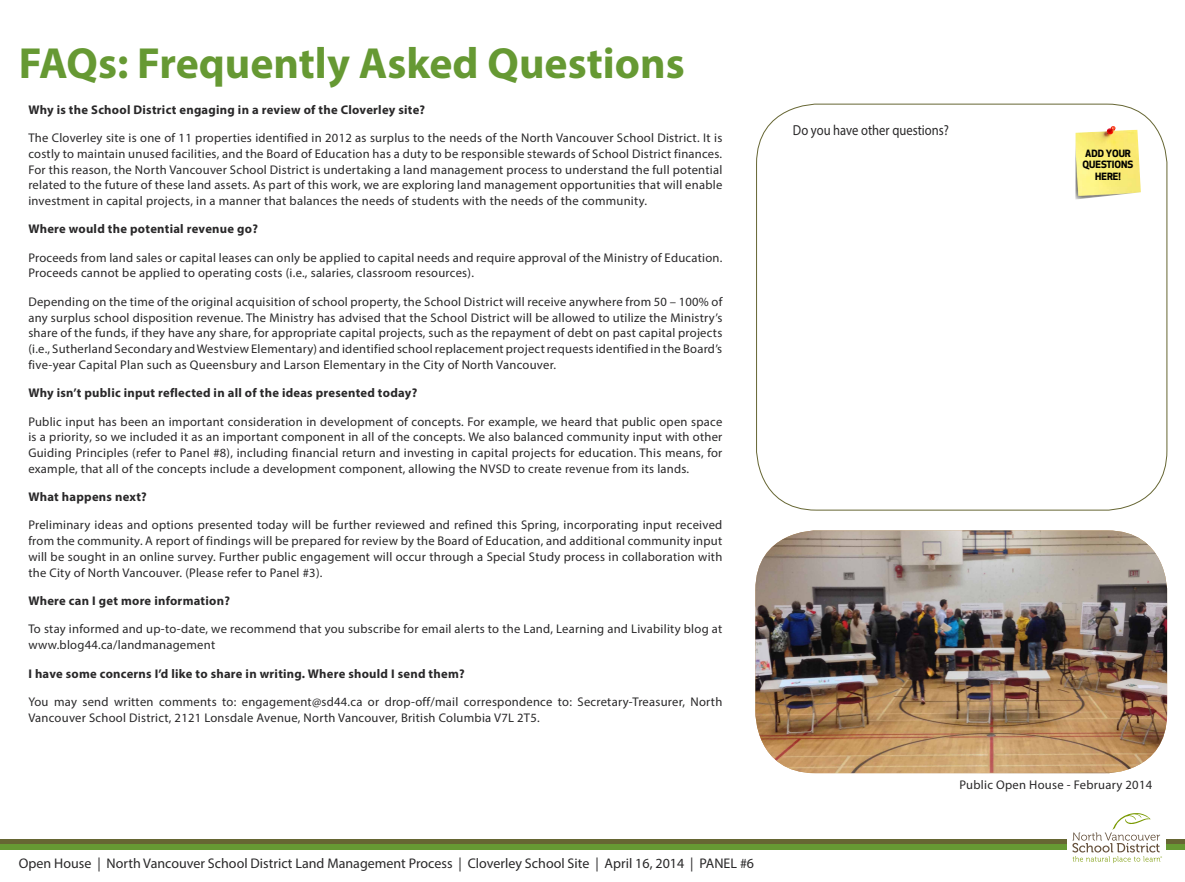
<style>
.page{position:relative;width:1185px;height:882px;background:#fff}
.page>*{position:absolute;margin:0;border:0;box-sizing:border-box;transform-origin:0 0}
.t1{font:700 43.75px "Myriad Pro";color:#693}
.t2{font:14.49px "Myriad Pro";color:#292829;scale:.87 1}
.t3{font:14px "Myriad Pro";color:#292829}
.t4{font:12.6px/15.7px "Myriad Pro";letter-spacing:.02em;color:#292829;text-align:justify}
.t5{font:700 12.6px "Myriad Pro";letter-spacing:.02em;color:#292829}
.t6{font:700 9.8px/11.8px "Apex New";color:#000;text-align:center}
</style>
<div class="page">
<div style="left:0;top:840px;width:1184px;height:5px;background:#663"></div>
<div style="left:0;top:845px;width:1184px;height:5px;background:#693"></div>
<div style="left:1067px;top:813px;width:99px;height:50px;background:#fff"></div>
<svg style="left:1072px;top:813px;width:89px;height:50px"></svg>
<img style="left:1075px;top:126px;width:65px;height:74px">
<img style="left:755px;top:530px;width:412px;height:243px">
<h1 class="t1" style="left:19px;top:35px;width:667px">FAQs: Frequently Asked Questions</h1>
<p class="t5" style="left:28px;top:101px;width:398px">Why is the School District engaging in a review of the Cloverley site?</p>
<p class="t4" style="left:28px;top:130px;width:695px">The Cloverley site is one of 11 properties identified in 2012 as surplus to the needs of the North Vancouver School District. It is costly to maintain unused facilities, and the Board of Education has a duty to be responsible stewards of School District finances.<br>For this reason, the North Vancouver School District is undertaking a land management process to understand the full potential related to the future of these land assets. As part of this work, we are exploring land management opportunities that will enable investment in capital projects, in a manner that balances the needs of students with the needs of the community.</p>
<p class="t5" style="left:28px;top:221px;width:231px">Where would the potential revenue go?</p>
<p class="t4" style="left:28px;top:249px;width:695px">Proceeds from land sales or capital leases can only be applied to capital needs and require approval of the Ministry of Education.<br>Proceeds cannot be applied to operating costs (i.e., salaries, classroom resources).</p>
<p class="t4" style="left:28px;top:294px;width:695px">Depending on the time of the original acquisition of school property, the School District will receive anywhere from 50 – 100% of any surplus school disposition revenue. The Ministry has advised that the School District will be allowed to utilize the Ministry’s share of the funds, if they have any share, for appropriate capital projects, such as the repayment of debt on past capital projects (i.e., Sutherland Secondary and Westview Elementary) and identified school replacement project requests identified in the Board’s five-year Capital Plan such as Queensbury and Larson Elementary in the City of North Vancouver.</p>
<p class="t5" style="left:28px;top:385px;width:390px">Why isn’t public input reflected in all of the ideas presented today?</p>
<p class="t4" style="left:28px;top:413px;width:695px">Public input has been an important consideration in development of concepts. For example, we heard that public open space is a priority, so we included it as an important component in all of the concepts. We also balanced community input with other Guiding Principles (refer to Panel #8), including financial return and investing in capital projects for education. This means, for example, that all of the concepts include a development component, allowing the NVSD to create revenue from its lands.</p>
<p class="t5" style="left:28px;top:489px;width:120px">What happens next?</p>
<p class="t4" style="left:28px;top:517px;width:695px">Preliminary ideas and options presented today will be further reviewed and refined this Spring, incorporating input received from the community. A report of findings will be prepared for review by the Board of Education, and additional community input will be sought in an online survey. Further public engagement will occur through a Special Study process in collaboration with the City of North Vancouver. (Please refer to Panel #3).</p>
<p class="t5" style="left:28px;top:593px;width:203px">Where can I get more information?</p>
<p class="t4" style="left:28px;top:621px;width:695px">To stay informed and up-to-date, we recommend that you subscribe for email alerts to the Land, Learning and Livability blog at www.blog44.ca/landmanagement</p>
<p class="t5" style="left:28px;top:665px;width:438px">I have some concerns I’d like to share in writing. Where should I send them?</p>
<p class="t4" style="left:28px;top:694px;width:695px">You may send written comments to: engagement@sd44.ca or drop-off/mail correspondence to: Secretary-Treasurer, North<br>Vancouver School District, 2121 Lonsdale Avenue, North Vancouver, British Columbia V7L 2T5.</p>
<p class="t3" style="left:19px;top:855px;width:736px">Open House | North Vancouver School District Land Management Process | Cloverley School Site | April 16, 2014 | PANEL #6</p>
<p class="t2" style="left:793px;top:122px;width:181px">Do you have other questions?</p>
<p class="t6" style="left:1082px;top:147px;width:52px">ADD YOUR<br>QUESTIONS<br>HERE!</p>
<p class="t4" style="left:959px;top:777px;width:194px">Public Open House - February 2014</p>
</div>
